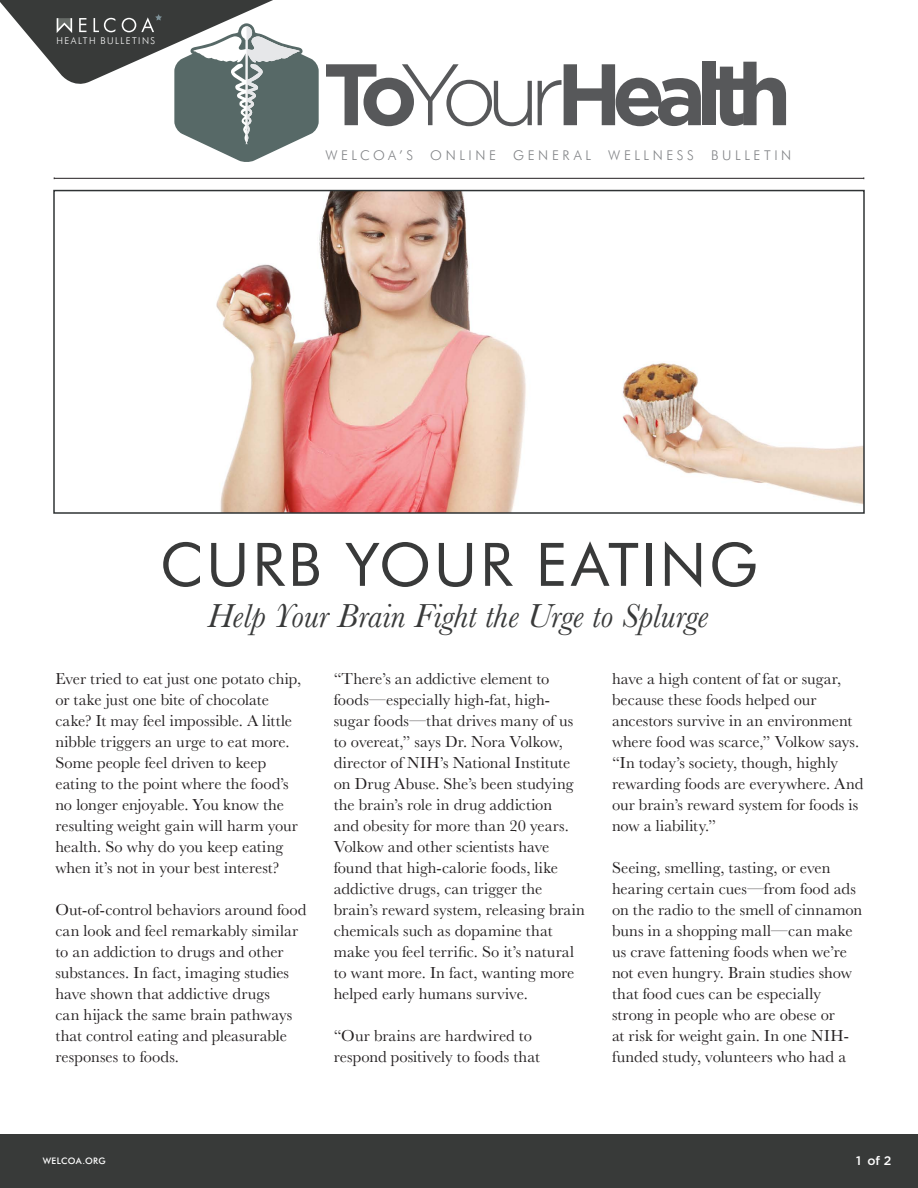
<style>
.page{position:relative;width:918px;height:1188px;background:#fff}
.page>*{position:absolute;margin:0;border:0;box-sizing:border-box;transform-origin:0 0}
.t1{font:700 87px "Gotham HTF";letter-spacing:-.12em;color:#57585a}
.t2{font:60px "Futura BT";letter-spacing:.045em;color:#393a3a}
.t3{font:italic 34.5px "Baskerville";color:#393a3a}
.Bullet{font:16.5px/21px "Baskerville";color:#231f20}
.t4{font:300 13.5px "Futura BT";letter-spacing:.27em;color:#808285}
.t5{font:500 12.3px "Gotham HTF";color:#fff}
.t6{font:300 9.45px "Futura BT";letter-spacing:.15em;color:#fff}
.t7{font:500 9px "Futura BT";letter-spacing:.03em;color:#fff}
.s1{font-weight:300}
</style>
<div class="page">
<hr style="left:54px;top:178px;width:810px;height:1px;background:#231f20">
<svg style="left:0;top:0;width:319px;height:162px"></svg>
<div style="left:0;top:1134px;width:918px;height:54px;background:#383a39"></div>
<img style="left:216px;top:193px;width:646px;height:318px">
<div style="left:53px;top:190px;width:812px;height:324px;border:2px solid #2f3334"></div>
<p class="t6" style="left:56px;top:34px;width:100px">HEALTH BULLETINS</p>
<h1 class="t1" style="left:323px;top:44px;width:470px">To<span class="s1">Your</span>Health</h1>
<p class="t4" style="left:325px;top:147px;width:89px">WELCOA’S</p>
<p class="t4" style="left:430px;top:147px;width:67px">ONLINE</p>
<p class="t4" style="left:513px;top:147px;width:79px">GENERAL</p>
<p class="t4" style="left:608px;top:147px;width:87px">WELLNESS</p>
<p class="t4" style="left:711px;top:147px;width:82px">BULLETIN</p>
<p class="t2" style="left:160px;top:528px;width:599px">CURB YOUR EATING</p>
<p class="t3" style="left:208px;top:593px;width:502px">Help Your Brain Fight the Urge to Splurge</p>
<p class="Bullet" style="left:55px;top:668px;width:247px">Ever tried to eat just one potato chip, or take just one bite of chocolate cake? It may feel impossible. A little nibble triggers an urge to eat more.<br>Some people feel driven to keep eating to the point where the food’s no longer enjoyable. You know the resulting weight gain will harm your health. So why do you keep eating when it’s not in your best interest?</p>
<p class="Bullet" style="left:55px;top:899px;width:252px">Out-of-control behaviors around food can look and feel remarkably similar to an addiction to drugs and other substances. In fact, imaging studies have shown that addictive drugs<br>can hijack the same brain pathways that control eating and pleasurable responses to foods.</p>
<p class="Bullet" style="left:334px;top:668px;width:253px">“There’s an addictive element to foods—especially high-fat, high&shy;sugar foods—that drives many of us to overeat,” says Dr. Nora Volkow, director of NIH’s National Institute on Drug Abuse. She’s been studying the brain’s role in drug addiction<br>and obesity for more than 20 years.<br>Volkow and other scientists have found that high-calorie foods, like addictive drugs, can trigger the brain’s reward system, releasing brain chemicals such as dopamine that make you feel terrific. So it’s natural to want more. In fact, wanting more helped early humans survive.</p>
<p class="Bullet" style="left:334px;top:1025px;width:208px">“Our brains are hardwired to respond positively to foods that</p>
<p class="Bullet" style="left:612px;top:668px;width:253px">have a high content of fat or sugar, because these foods helped our ancestors survive in an environment where food was scarce,” Volkow says. “In today’s society, though, highly rewarding foods are everywhere. And our brain’s reward system for foods is now a liability.”</p>
<p class="Bullet" style="left:612px;top:857px;width:252px">Seeing, smelling, tasting, or even hearing certain cues—from food ads on the radio to the smell of cinnamon buns in a shopping mall—can make us crave fattening foods when we’re not even hungry. Brain studies show that food cues can be especially strong in people who are obese or<br>at risk for weight gain. In one NIH&shy;funded study, volunteers who had a</p>
<p class="t7" style="left:43px;top:1156px;width:65px">WELCOA.ORG</p>
<p class="t5" style="left:856px;top:1154px;width:37px">1 of 2</p>
</div>
